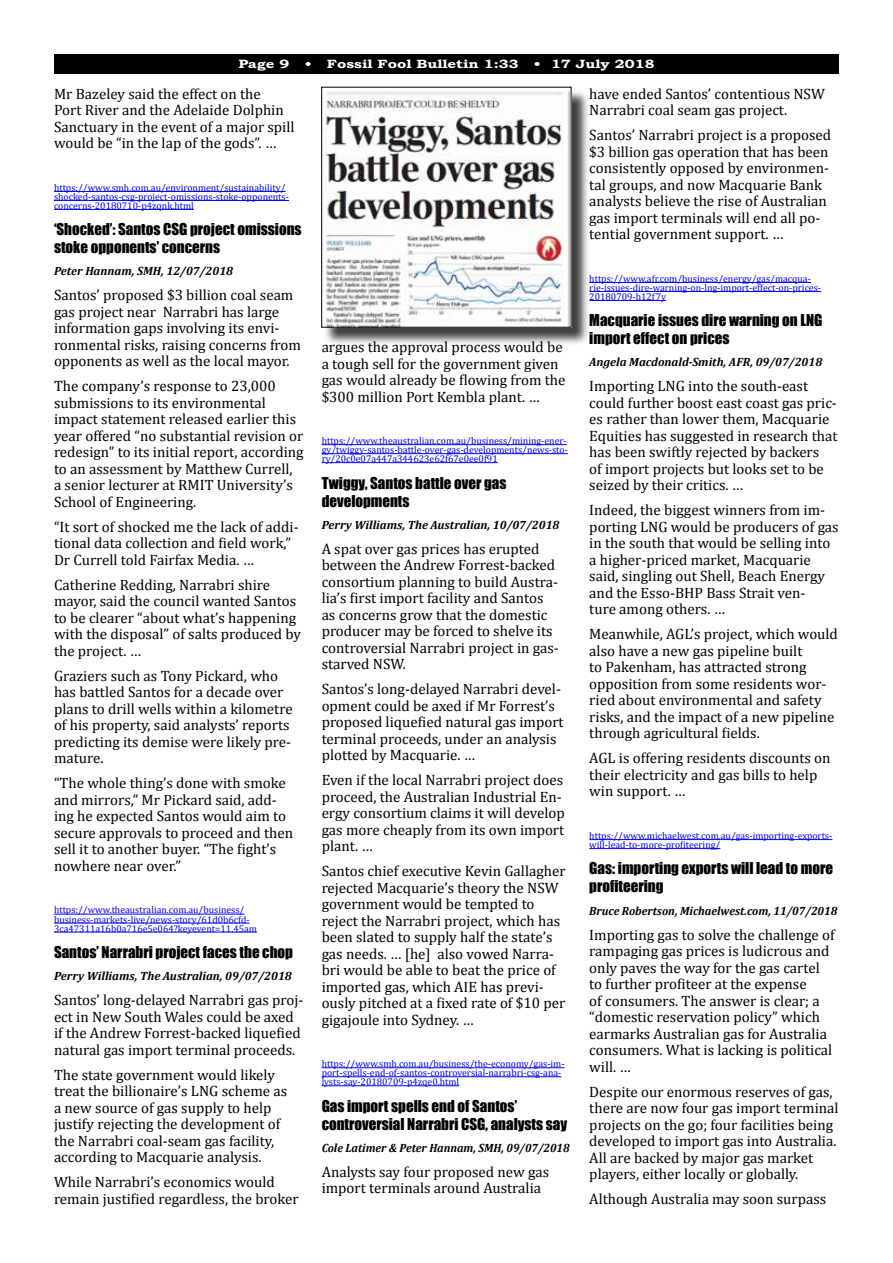
<style>
.page{position:relative;width:893px;height:1263px;background:#fff}
.page>*{position:absolute;margin:0;border:0;box-sizing:border-box;transform-origin:0 0}
.t1{font:15px/16.5px "Cambria";color:#000}
.t2{font:15px/18px "Impact";color:#000}
.t3{font:italic 700 12px "Cambria";color:#000}
.t4{font:italic 700 12px "Cambria";color:#000;scale:.96 1}
.t5{font:700 12px "Bookman Old Style";color:#fff;scale:1.25 1}
.t6{font:italic 700 12px "Cambria";color:#000;scale:.95 1}
.t7{font:9.75px/9px "Cambria";color:#00f}
</style>
<div class="page">
<div style="left:54px;top:54px;width:785px;height:20px;background:#000"></div>
<hr style="left:54px;top:191px;width:232px;height:1px;background:#00f">
<hr style="left:54px;top:200px;width:235px;height:1px;background:#00f">
<hr style="left:54px;top:209px;width:140px;height:1px;background:#00f">
<hr style="left:54px;top:914px;width:190px;height:1px;background:#00f">
<hr style="left:54px;top:923px;width:196px;height:1px;background:#00f">
<hr style="left:54px;top:932px;width:203px;height:1px;background:#00f">
<hr style="left:322px;top:444px;width:245px;height:1px;background:#00f">
<hr style="left:322px;top:453px;width:246px;height:1px;background:#00f">
<hr style="left:322px;top:462px;width:176px;height:1px;background:#00f">
<hr style="left:322px;top:1067px;width:243px;height:1px;background:#00f">
<hr style="left:322px;top:1076px;width:239px;height:1px;background:#00f">
<hr style="left:322px;top:1085px;width:137px;height:1px;background:#00f">
<hr style="left:589px;top:282px;width:222px;height:1px;background:#00f">
<hr style="left:589px;top:291px;width:232px;height:1px;background:#00f">
<hr style="left:589px;top:300px;width:77px;height:1px;background:#00f">
<hr style="left:589px;top:839px;width:243px;height:1px;background:#00f">
<hr style="left:589px;top:848px;width:131px;height:1px;background:#00f">
<div style="left:324px;top:89px;width:266px;height:257px;background:#000;opacity:.75"></div>
<img style="left:323px;top:89px;width:246px;height:237px">
<div style="left:321px;top:87px;width:250px;height:241px;border:1px solid #000"></div>
<p class="t5" style="left:238px;top:57px;width:42px">Page 9</p>
<p class="t5" style="left:305px;top:57px;width:173px">• Fossil Fool Bulletin 1:33</p>
<p class="t5" style="left:534px;top:57px;width:98px">• 17 July 2018</p>
<p class="t1" style="left:54px;top:85px;width:242px">Mr Bazeley said the effect on the<br>Port River and the Adelaide Dolphin Sanctuary in the event of a major spill would be “in the lap of the gods”. …</p>
<p class="t7" style="left:54px;top:183px;width:237px">https://www.smh.com.au/environment/sustainability/ shocked-santos-csg-project-omissions-stoke-opponents&shy;concerns-20180710-p4zqnk.html</p>
<p class="t2" style="left:54px;top:220px;width:249px">‘Shocked’: Santos CSG project omissions stoke opponents’ concerns</p>
<p class="t3" style="left:54px;top:264px;width:181px">Peter Hannam, SMH, 12/07/2018</p>
<p class="t1" style="left:54px;top:287px;width:248px">Santos’ proposed $3 billion coal seam gas project near Narrabri has large information gaps involving its envi&shy;ronmental risks, raising concerns from opponents as well as the local mayor.</p>
<p class="t1" style="left:54px;top:378px;width:251px">The company’s response to 23,000 submissions to its environmental impact statement released earlier this year offered “no substantial revision or redesign” to its initial report, according to an assessment by Matthew Currell, a senior lecturer at RMIT University’s School of Engineering.</p>
<p class="t1" style="left:54px;top:518px;width:246px">“It sort of shocked me the lack of addi&shy;tional data collection and field work,”<br>Dr Currell told Fairfax Media. …</p>
<p class="t1" style="left:54px;top:576px;width:248px">Catherine Redding, Narrabri shire mayor, said the council wanted Santos to be clearer “about what’s happening with the disposal” of salts produced by the project. …</p>
<p class="t1" style="left:54px;top:667px;width:240px">Graziers such as Tony Pickard, who has battled Santos for a decade over plans to drill wells within a kilometre of his property, said analysts’ reports predicting its demise were likely pre&shy;mature.</p>
<p class="t1" style="left:54px;top:775px;width:241px">“The whole thing’s done with smoke and mirrors,” Mr Pickard said, add&shy;ing he expected Santos would aim to secure approvals to proceed and then sell it to another buyer. “The fight’s nowhere near over.”</p>
<p class="t7" style="left:54px;top:906px;width:205px">https://www.theaustralian.com.au/business/ business-markets-live/news-story/61d0b6cfd-<br>3ca47311a16b0a716e5e064?keyevent=11.45am</p>
<p class="t2" style="left:54px;top:943px;width:241px">Santos’ Narrabri project faces the chop</p>
<p class="t3" style="left:54px;top:968px;width:239px">Perry Williams, The Australian, 09/07/2018</p>
<p class="t1" style="left:54px;top:991px;width:251px">Santos’ long-delayed Narrabri gas proj&shy;ect in New South Wales could be axed if the Andrew Forrest-backed liquefied natural gas import terminal proceeds.</p>
<p class="t1" style="left:54px;top:1066px;width:235px">The state government would likely treat the billionaire’s LNG scheme as a new source of gas supply to help justify rejecting the development of the Narrabri coal-seam gas facility, according to Macquarie analysis.</p>
<p class="t1" style="left:54px;top:1173px;width:246px">While Narrabri’s economics would remain justified regardless, the broker</p>
<p class="t1" style="left:589px;top:85px;width:237px">have ended Santos’ contentious NSW<br>Narrabri coal seam gas project.</p>
<p class="t1" style="left:589px;top:127px;width:243px">Santos’ Narrabri project is a proposed $3 billion gas operation that has been consistently opposed by environmen&shy;tal groups, and now Macquarie Bank analysts believe the rise of Australian gas import terminals will end all po&shy;tential government support. …</p>
<p class="t7" style="left:589px;top:274px;width:233px">https://www.afr.com/business/energy/gas/macqua&shy;rie-issues-dire-warning-on-lng-import-effect-on-prices-<br>20180709-h12f7y</p>
<p class="t2" style="left:589px;top:311px;width:235px">Macquarie issues dire warning on LNG import effect on prices</p>
<p class="t3" style="left:589px;top:355px;width:234px">Angela Macdonald-Smith, AFR, 09/07/2018</p>
<p class="t1" style="left:589px;top:378px;width:250px">Importing LNG into the south-east could further boost east coast gas pric&shy;es rather than lower them, Macquarie Equities has suggested in research that has been swiftly rejected by backers<br>of import projects but looks set to be seized by their critics. …</p>
<p class="t1" style="left:589px;top:502px;width:251px">Indeed, the biggest winners from im&shy;porting LNG would be producers of gas in the south that would be selling into a higher-priced market, Macquarie said, singling out Shell, Beach Energy and the Esso-BHP Bass Strait ven-<br>ture among others. …</p>
<p class="t1" style="left:589px;top:626px;width:250px">Meanwhile, AGL’s project, which would also have a new gas pipeline built<br>to Pakenham, has attracted strong opposition from some residents wor&shy;ried about environmental and safety risks, and the impact of a new pipeline through agricultural fields.</p>
<p class="t1" style="left:589px;top:750px;width:243px">AGL is offering residents discounts on their electricity and gas bills to help win support. …</p>
<p class="t7" style="left:589px;top:831px;width:245px">https://www.michaelwest.com.au/gas-importing-exports&shy;will-lead-to-more-profiteering/</p>
<p class="t2" style="left:589px;top:859px;width:245px">Gas: importing exports will lead to more profiteering</p>
<p class="t4" style="left:589px;top:903px;width:260px">Bruce Robertson, Michaelwest.com, 11/07/2018</p>
<p class="t1" style="left:589px;top:926px;width:247px">Importing gas to solve the challenge of rampaging gas prices is ludicrous and only paves the way for the gas cartel to further profiteer at the expense<br>of consumers. The answer is clear; a “domestic reservation policy” which earmarks Australian gas for Australia consumers. What is lacking is political will. …</p>
<p class="t1" style="left:589px;top:1083px;width:251px">Despite our enormous reserves of gas, there are now four gas import terminal projects on the go; four facilities being developed to import gas into Australia.<br>All are backed by major gas market players, either locally or globally.</p>
<p class="t1" style="left:589px;top:1190px;width:238px">Although Australia may soon surpass</p>
<p class="t1" style="left:322px;top:339px;width:245px">argues the approval process would be a tough sell for the government given gas would already be flowing from the $300 million Port Kembla plant. …</p>
<p class="t7" style="left:322px;top:436px;width:248px;text-align:justify">https://www.theaustralian.com.au/business/mining-ener&shy;gy/twiggy-santos-battle-over-gas-developments/news-sto&shy;ry/20c0e07a447a344623e62f67e0ee0f91</p>
<p class="t2" style="left:322px;top:473px;width:186px">Twiggy, Santos battle over gas developments</p>
<p class="t3" style="left:322px;top:517px;width:239px">Perry Williams, The Australian, 10/07/2018</p>
<p class="t1" style="left:322px;top:540px;width:239px">A spat over gas prices has erupted between the Andrew Forrest-backed consortium planning to build Austra&shy;lia’s first import facility and Santos as concerns grow that the domestic producer may be forced to shelve its controversial Narrabri project in gas&shy;starved NSW.</p>
<p class="t1" style="left:322px;top:681px;width:243px">Santos’s long-delayed Narrabri devel&shy;opment could be axed if Mr Forrest’s proposed liquefied natural gas import terminal proceeds, under an analysis plotted by Macquarie. …</p>
<p class="t1" style="left:322px;top:772px;width:245px">Even if the local Narrabri project does proceed, the Australian Industrial En&shy;ergy consortium claims it will develop gas more cheaply from its own import plant. …</p>
<p class="t1" style="left:322px;top:863px;width:245px">Santos chief executive Kevin Gallagher rejected Macquarie’s theory the NSW government would be tempted to reject the Narrabri project, which has been slated to supply half the state’s gas needs. … [he] also vowed Narra&shy;bri would be able to beat the price of imported gas, which AIE has previ&shy;ously pitched at a fixed rate of $10 per gigajoule into Sydney. …</p>
<p class="t7" style="left:322px;top:1059px;width:244px">https://www.smh.com.au/business/the-economy/gas-im&shy;port-spells-end-of-santos-controversial-narrabri-csg-ana&shy;lysts-say-20180709-p4zqe0.html</p>
<p class="t2" style="left:322px;top:1096px;width:247px">Gas import spells end of Santos’ controversial Narrabri CSG, analysts say</p>
<p class="t6" style="left:322px;top:1140px;width:263px">Cole Latimer &amp; Peter Hannam, SMH, 09/07/2018</p>
<p class="t1" style="left:322px;top:1163px;width:229px">Analysts say four proposed new gas import terminals around Australia</p>
</div>
